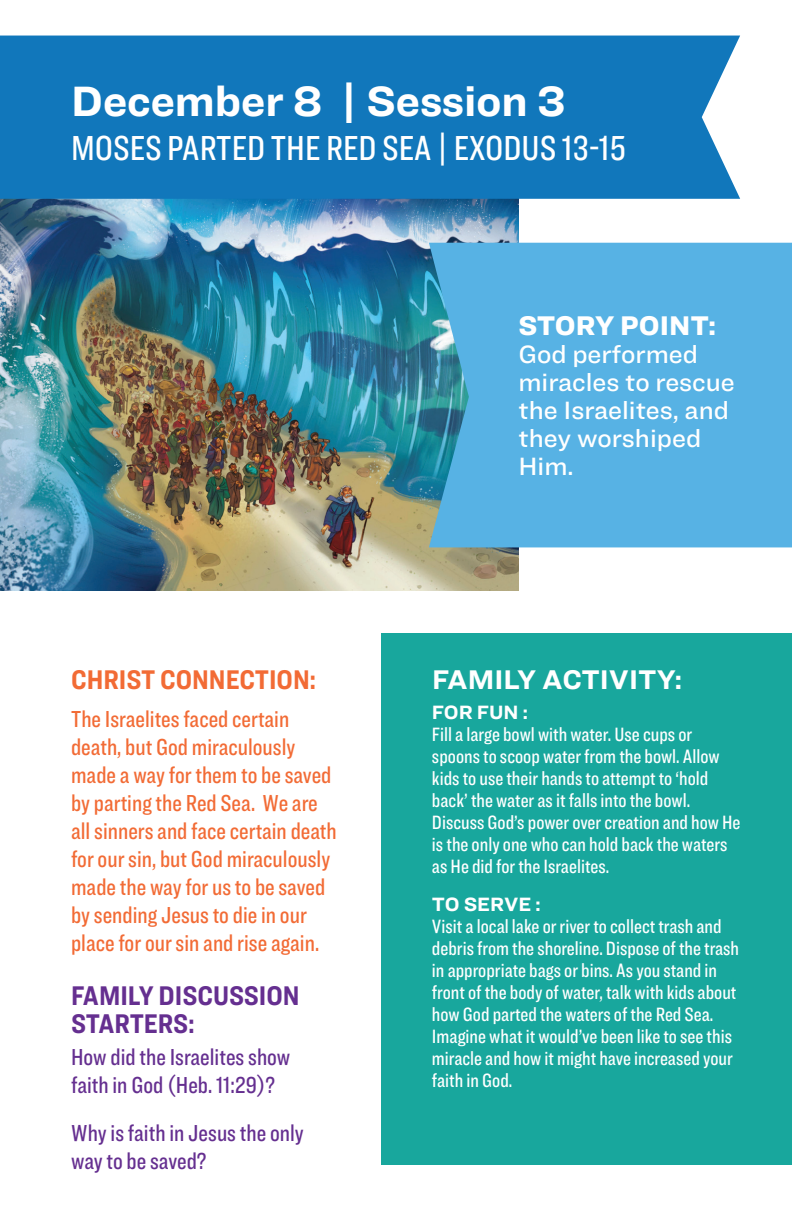
<style>
.page{position:relative;width:792px;height:1224px;background:#fff}
.page>*{position:absolute;margin:0;border:0;box-sizing:border-box;transform-origin:0 0}
.t1{font:700 44px "Ringside";color:#fff}
.t2{font:500 36px "Ringside Compressed";color:#fff}
.t3{font:700 28px/28px "Ringside Condensed";color:#652f90}
.t4{font:700 28px "Ringside Condensed";color:#f26b35}
.t5{font:700 28px "Ringside";color:#fff}
.t6{font:900 28px "Ringside";color:#fff}
.t7{font:500 26px/28px "Ringside";color:#fff}
.t8{font:500 24px/28px "Ringside Compressed";color:#f26b35}
.t9{font:500 24px/28px "Ringside Compressed";color:#652f90}
.t10{font:500 20px/22px "Ringside Compressed";color:#fff}
.t11{font:700 20px "Ringside";color:#fff}
</style>
<div class="page">
<img style="left:0;top:199px;width:518px;height:391px">
<div style="left:382px;top:634px;width:410px;height:531px;background:#18a79d"></div>
<div style="left:429px;top:243px;width:363px;height:304px;background:#57b2e4"></div>
<div style="left:0;top:36px;width:740px;height:163px;background:#17b"></div>
<h1 class="t1" style="left:71px;top:69px;width:496px">December 8 | Session 3</h1>
<h2 class="t2" style="left:71px;top:123px;width:556px">MOSES PARTED THE RED SEA | EXODUS 13-15</h2>
<h3 class="t4" style="left:71px;top:660px;width:246px">CHRIST CONNECTION:</h3>
<p class="t8" style="left:71px;top:705px;width:267px">The Israelites faced certain death, but God miraculously made a way for them to be saved by parting the Red Sea. We are all sinners and face certain death for our sin, but God miraculously made the way for us to be saved by sending Jesus to die in our place for our sin and rise again.</p>
<h3 class="t3" style="left:71px;top:981px;width:230px">FAMILY DISCUSSION<br>STARTERS:</h3>
<p class="t9" style="left:71px;top:1042px;width:221px">How did the Israelites show faith in God (Heb. 11:29)?</p>
<p class="t9" style="left:71px;top:1118px;width:234px">Why is faith in Jesus the only way to be saved?</p>
<h3 class="t6" style="left:518px;top:304px;width:199px">STORY POINT:</h3>
<h3 class="t7" style="left:518px;top:339px;width:218px">God performed miracles to rescue the Israelites, and they worshiped<br>Him.</h3>
<h3 class="t5" style="left:432px;top:659px;width:251px">FAMILY ACTIVITY:</h3>
<p class="t11" style="left:432px;top:697px;width:98px">FOR FUN :</p>
<p class="t10" style="left:432px;top:723px;width:310px">Fill a large bowl with water. Use cups or spoons to scoop water from the bowl. Allow kids to use their hands to attempt to ‘hold back’ the water as it falls into the bowl.<br>Discuss God’s power over creation and how He is the only one who can hold back the waters as He did for the Israelites.</p>
<p class="t11" style="left:432px;top:889px;width:110px">TO SERVE :</p>
<p class="t10" style="left:432px;top:915px;width:309px">Visit a local lake or river to collect trash and debris from the shoreline. Dispose of the trash in appropriate bags or bins. As you stand in front of the body of water, talk with kids about how God parted the waters of the Red Sea.<br>Imagine what it would’ve been like to see this miracle and how it might have increased your faith in God.</p>
</div>
